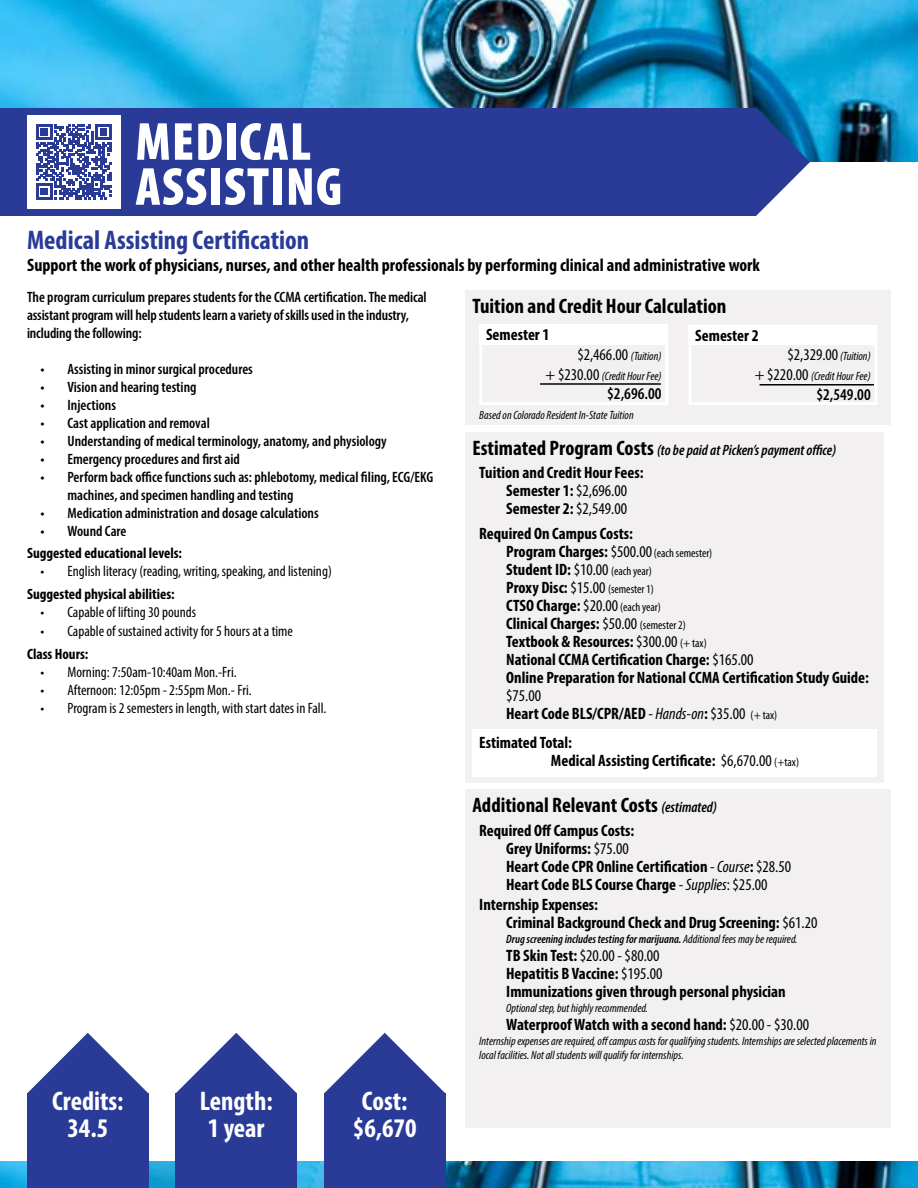
<style>
.page{position:relative;width:918px;height:1188px;background:#fff}
.page>*{position:absolute;margin:0;border:0;box-sizing:border-box;transform-origin:0 0}
.t1{font:900 condensed 54px "Myriad Pro";letter-spacing:.02em;color:#fff}
.t2{font:700 condensed 27px "Myriad Pro";color:#fff}
.t3{font:700 condensed 27px "Myriad Pro";color:#293b97}
.t4{font:700 condensed 21px "Myriad Pro";color:#000}
.t5{font:700 condensed 18px "Myriad Pro";color:#000}
.t6{font:700 condensed 16.5px/18px "Myriad Pro";color:#000}
.t7{font:condensed 16.5px "Myriad Pro";color:#000}
.t8{font:600 condensed 16.5px "Myriad Pro";color:#000}
.t9{font:600 condensed 15px/18px "Myriad Pro";color:#000}
.t10{font:condensed 15px "Myriad Pro";color:#000}
.t11{font:700 condensed 15px "Myriad Pro";color:#000}
.t12{font:italic 600 condensed 15px "Myriad Pro";color:#000}
.t13{font:italic condensed 12px/14.4px "Myriad Pro";color:#000}
.t14{font:italic 600 condensed 12px "Myriad Pro";color:#000}
.t15{font:condensed 12px "Myriad Pro";color:#000}
.s1{font-style:italic;font-size:12px}
.s2{font-style:normal;font-size:16.5px}
.s3{font-weight:700;font-style:normal;font-size:21px}
.s4{font-weight:400}
.s5{font-weight:400;font-size:12px}
.s6{font-weight:700;font-size:16.5px}
.s7{font-size:16.5px}
.s8{font-weight:400;font-style:italic}
.s9{font-weight:600;font-style:italic;font-size:15px}
.s10{font-weight:700}
</style>
<div class="page">
<img style="left:0;top:0;width:918px;height:162px">
<div style="left:95px;top:108px;width:715px;height:108px;background:#293b97"></div>
<div style="left:0;top:108px;width:95px;height:108px;background:#293b97"></div>
<img style="left:0;top:1161px;width:918px;height:27px">
<div style="left:466px;top:290px;width:425px;height:135px;background:#f2f0f0"></div>
<div style="left:479px;top:324px;width:189px;height:81px;border:3px solid #fff"></div>
<div style="left:688px;top:326px;width:190px;height:79px;border:3px solid #fff"></div>
<div style="left:479px;top:324px;width:189px;height:20px;background:#fff"></div>
<div style="left:688px;top:325px;width:190px;height:19px;background:#fff"></div>
<div style="left:466px;top:432px;width:418px;height:351px;background:#f2f0f0"></div>
<div style="left:466px;top:789px;width:425px;height:338px;background:#f2f0f0"></div>
<div style="left:472px;top:729px;width:406px;height:47px;background:#fff"></div>
<hr style="left:540px;top:383px;width:121px;height:2px;background:#000">
<hr style="left:760px;top:384px;width:114px;height:2px;background:#000">
<svg style="left:27px;top:1033px;width:121px;height:60px"></svg>
<div style="left:27px;top:1093px;width:121px;height:95px;background:#293b97"></div>
<svg style="left:176px;top:1033px;width:121px;height:60px"></svg>
<div style="left:176px;top:1093px;width:121px;height:95px;background:#293b97"></div>
<svg style="left:324px;top:1033px;width:121px;height:60px"></svg>
<div style="left:324px;top:1093px;width:122px;height:95px;background:#293b97"></div>
<div style="left:27px;top:115px;width:94px;height:94px;background:#fff"></div>
<svg style="left:36px;top:124px;width:76px;height:75px"></svg>
<p class="t1" style="left:136px;top:107px;width:177px">MEDICAL</p>
<p class="t1" style="left:136px;top:152px;width:208px">ASSISTING</p>
<p class="t3" style="left:27px;top:224px;width:284px">Medical Assisting Certification</p>
<p class="t5" style="left:27px;top:254px;width:734px">Support the work of physicians, nurses, and other health professionals by performing clinical and administrative work</p>
<p class="t9" style="left:27px;top:287px;width:401px">The program curriculum prepares students for the CCMA certification. The medical assistant program will help students learn a variety of skills used in the industry, including the following:</p>
<p class="t9" style="left:40px;top:359px;width:214px">• Assisting in minor surgical procedures</p>
<p class="t9" style="left:40px;top:377px;width:158px">• Vision and hearing testing</p>
<p class="t9" style="left:40px;top:395px;width:77px">• Injections</p>
<p class="t9" style="left:40px;top:413px;width:171px">• Cast application and removal</p>
<p class="t9" style="left:40px;top:431px;width:348px">• Understanding of medical terminology, anatomy, and physiology</p>
<p class="t9" style="left:40px;top:449px;width:201px">• Emergency procedures and first aid</p>
<p class="t9" style="left:68px;top:467px;width:367px;text-indent:-27px">• Perform back office functions such as: phlebotomy, medical filing, ECG/EKG machines, and specimen handling and testing</p>
<p class="t9" style="left:40px;top:503px;width:280px">• Medication administration and dosage calculations</p>
<p class="t9" style="left:40px;top:521px;width:88px">• Wound Care</p>
<p class="t4" style="left:472px;top:293px;width:255px">Tuition and Credit Hour Calculation</p>
<p class="t6" style="left:486px;top:325px;width:65px">Semester 1</p>
<p class="t7" style="left:577px;top:344px;width:86px">$2,466.00 <span class="s1">(Tuition)</span></p>
<p class="t13" style="left:546px;top:368px;width:117px"><span class="s2">+ $230.00</span> (Credit Hour Fee)</p>
<p class="t8" style="left:607px;top:384px;width:56px">$2,696.00</p>
<p class="t6" style="left:695px;top:326px;width:65px">Semester 2</p>
<p class="t7" style="left:787px;top:345px;width:85px">$2,329.00 <span class="s1">(Tuition)</span></p>
<p class="t13" style="left:755px;top:369px;width:117px"><span class="s2">+ $220.00</span> (Credit Hour Fee)</p>
<p class="t8" style="left:816px;top:384px;width:56px">$2,549.00</p>
<p class="t13" style="left:479px;top:407px;width:156px">Based on Colorado Resident In-State Tuition</p>
<p class="t12" style="left:472px;top:441px;width:365px"><span class="s3">Estimated Program Costs</span> (to be paid at Picken’s payment office)</p>
<p class="t6" style="left:479px;top:463px;width:166px">Tuition and Credit Hour Fees:</p>
<p class="t6" style="left:506px;top:481px;width:122px">Semester 1: <span class="s4">$2,696.00</span></p>
<p class="t6" style="left:506px;top:499px;width:122px">Semester 2: <span class="s4">$2,549.00</span></p>
<p class="t6" style="left:479px;top:524px;width:155px">Required On Campus Costs:</p>
<p class="t6" style="left:506px;top:542px;width:208px">Program Charges: <span class="s4">$500.00</span> <span class="s5">(each semester)</span></p>
<p class="t6" style="left:506px;top:560px;width:147px">Student ID: <span class="s4">$10.00</span> <span class="s5">(each year)</span></p>
<p class="t15" style="left:506px;top:582px;width:149px"><span class="s6">Proxy Disc:</span> <span class="s7">$15.00</span> (semester 1)</p>
<p class="t6" style="left:506px;top:596px;width:156px">CTSO Charge: <span class="s4">$20.00</span> <span class="s5">(each year)</span></p>
<p class="t6" style="left:506px;top:614px;width:181px">Clinical Charges: <span class="s4">$50.00</span> <span class="s5">(semester 2)</span></p>
<p class="t6" style="left:506px;top:632px;width:202px">Textbook &amp; Resources: <span class="s4">$300.00</span> <span class="s5">(+ tax)</span></p>
<p class="t6" style="left:506px;top:650px;width:249px">National CCMA Certification Charge: <span class="s4">$165.00</span></p>
<p class="t6" style="left:506px;top:668px;width:364px">Online Preparation for National CCMA Certification Study Guide: <span class="s4">$75.00</span></p>
<p class="t6" style="left:506px;top:704px;width:273px">Heart Code BLS/CPR/AED <span class="s8">- Hands-on</span>: <span class="s4">$35.00</span> <span class="s5">(+ tax)</span></p>
<p class="t6" style="left:479px;top:733px;width:94px">Estimated Total:</p>
<p class="t6" style="left:551px;top:751px;width:250px">Medical Assisting Certificate: <span class="s4">$6,670.00</span> <span class="s5">(+tax)</span></p>
<p class="t11" style="left:27px;top:544px;width:157px">Suggested educational levels:</p>
<p class="t10" style="left:40px;top:562px;width:293px">• English literacy (reading, writing, speaking, and listening)</p>
<p class="t11" style="left:27px;top:584px;width:149px">Suggested physical abilities:</p>
<p class="t10" style="left:40px;top:602px;width:157px">• Capable of lifting 30 pounds</p>
<p class="t10" style="left:40px;top:622px;width:254px">• Capable of sustained activity for 5 hours at a time</p>
<p class="t11" style="left:27px;top:645px;width:63px">Class Hours:</p>
<p class="t10" style="left:40px;top:663px;width:198px">• Morning: 7:50am-10:40am Mon.-Fri.</p>
<p class="t10" style="left:40px;top:681px;width:213px">• Afternoon: 12:05pm - 2:55pm Mon.- Fri.</p>
<p class="t10" style="left:40px;top:699px;width:287px">• Program is 2 semesters in length, with start dates in Fall.</p>
<p class="t4" style="left:472px;top:792px;width:246px">Additional Relevant Costs <span class="s9">(estimated)</span></p>
<p class="t6" style="left:479px;top:821px;width:157px">Required Off Campus Costs:</p>
<p class="t6" style="left:506px;top:839px;width:124px">Grey Uniforms: <span class="s4">$75.00</span></p>
<p class="t6" style="left:506px;top:857px;width:286px">Heart Code CPR Online Certification <span class="s8">- Course</span>: <span class="s4">$28.50</span></p>
<p class="t6" style="left:506px;top:875px;width:263px">Heart Code BLS Course Charge <span class="s8">- Supplies</span><span class="s4">: $25.00</span></p>
<p class="t2" style="left:52px;top:1085px;width:73px">Credits:</p>
<p class="t2" style="left:67px;top:1112px;width:42px">34.5</p>
<p class="t2" style="left:200px;top:1085px;width:74px">Length:</p>
<p class="t2" style="left:208px;top:1112px;width:58px">1 year</p>
<p class="t2" style="left:362px;top:1085px;width:47px">Cost:</p>
<p class="t2" style="left:353px;top:1112px;width:65px">$6,670</p>
<p class="t6" style="left:479px;top:895px;width:120px">Internship Expenses:</p>
<p class="t6" style="left:506px;top:913px;width:313px">Criminal Background Check and Drug Screening: <span class="s4">$61.20</span></p>
<p class="t14" style="left:506px;top:932px;width:293px">Drug screening includes testing for marijuana. <span class="s4">Additional fees may be required.</span></p>
<p class="t7" style="left:506px;top:946px;width:155px"><span class="s10">TB Skin Test:</span> $20.00 - $80.00</p>
<p class="t6" style="left:506px;top:964px;width:158px">Hepatitis B Vaccine: <span class="s4">$195.00</span></p>
<p class="t6" style="left:506px;top:982px;width:281px">Immunizations given through personal physician</p>
<p class="t13" style="left:506px;top:1001px;width:143px">Optional step, but highly recommended.</p>
<p class="t6" style="left:506px;top:1015px;width:304px">Waterproof Watch with a second hand: <span class="s4">$20.00 - $30.00</span></p>
<p class="t13" style="left:479px;top:1033px;width:399px">Internship expenses are required, off campus costs for qualifying students. Internships are selected placements in local facilities. Not all students will qualify for internships.</p>
</div>
